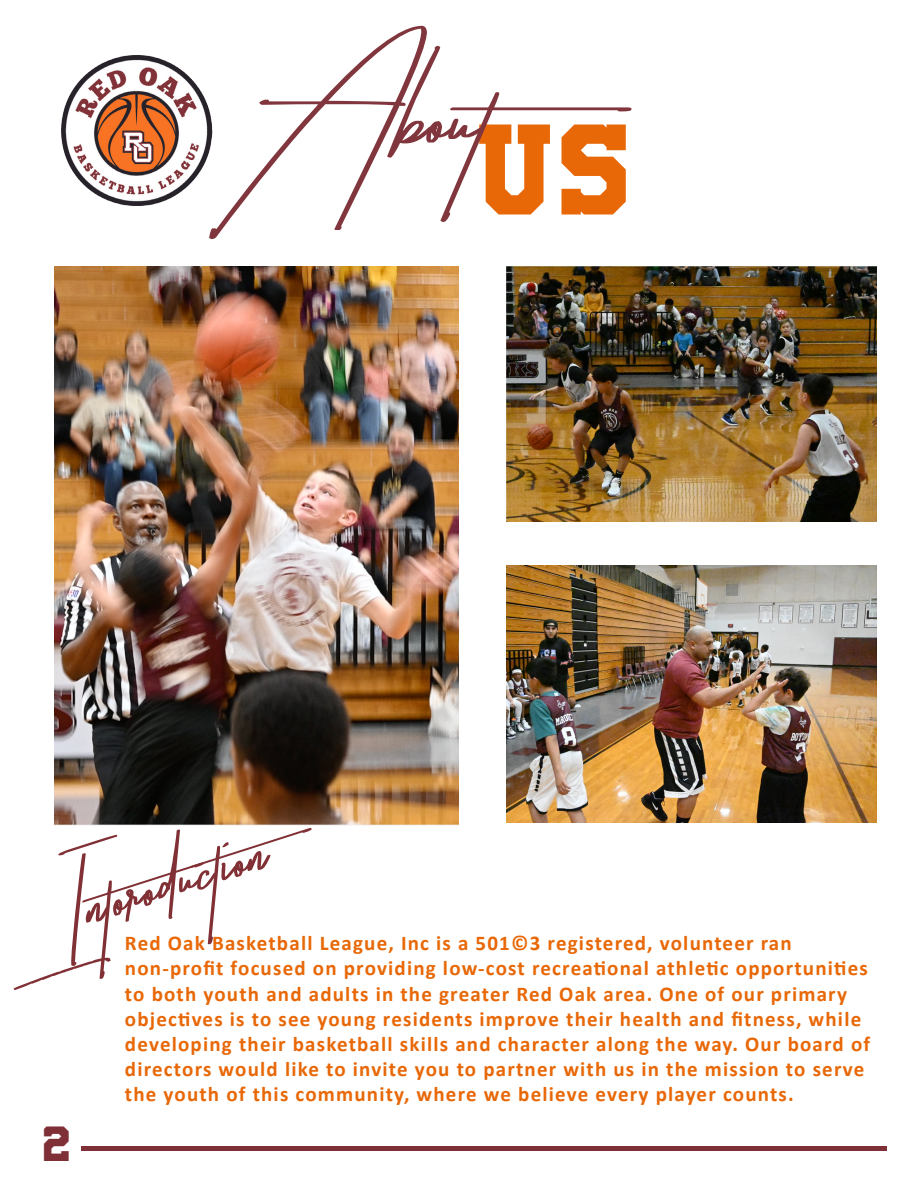
<style>
.page{position:relative;width:918px;height:1188px;background:#fff}
.page>*{position:absolute;margin:0;border:0;box-sizing:border-box;transform-origin:0 0}
.t1{font:160.5px "Takenby Vultures Demo";color:#81363d}
.t2{font:112.5px "Takenby Vultures Demo";color:#813035}
.t3{font:90px "University";color:#e86807}
.t4{font:34.5px "University";color:#7f3036}
.t5{font:700 21px/25.2px "Calibri";letter-spacing:.055em;color:#e86807}
</style>
<div class="page">
<hr style="left:82px;top:1147px;width:805px;height:4px;background:#7f3036">
<img style="left:61px;top:55px;width:152px;height:151px">
<img style="left:54px;top:267px;width:405px;height:558px">
<img style="left:507px;top:267px;width:370px;height:254px">
<img style="left:507px;top:566px;width:369px;height:257px">
<p class="t1" style="left:299px;top:9px;width:374px">About</p>
<p class="t3" style="left:479px;top:105px;width:154px">Us</p>
<p class="t2" style="left:49px;top:839px;width:204px;rotate:-18deg">Intoroduction</p>
<p class="t5" style="left:125px;top:930px;width:747px">Red Oak Basketball League, Inc is a 501©3 registered, volunteer ran non-profit focused on providing low-cost recreational athletic opportunities to both youth and adults in the greater Red Oak area. One of our primary objectives is to see young residents improve their health and fitness, while developing their basketball skills and character along the way. Our board of directors would like to invite you to partner with us in the mission to serve the youth of this community, where we believe every player counts.</p>
<p class="t4" style="left:44px;top:1119px;width:29px">2</p>
</div>
